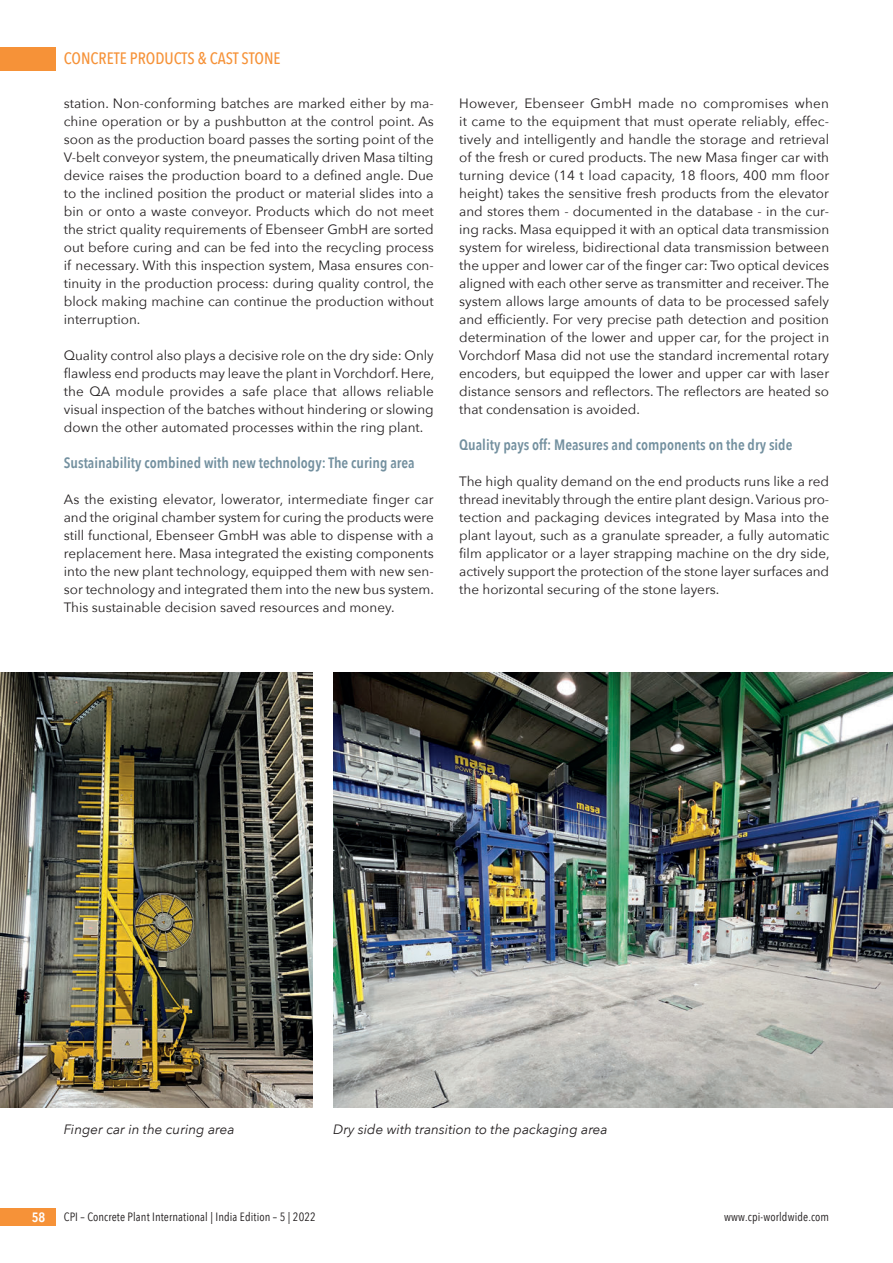
<style>
.page{position:relative;width:893px;height:1263px;background:#fff}
.page>*{position:absolute;margin:0;border:0;box-sizing:border-box;transform-origin:0 0}
.t1{font:500 16.5px "Avenir Next Condensed";color:#f69238}
.t2{font:600 15px "Avenir Next Condensed";color:#73909f}
.t3{font:13.5px/18px "Avenir Next";color:#231f20;text-align:justify}
.t4{font:italic 13.5px "Avenir Next";color:#231f20}
.t5{font:600 13.5px "Avenir Next Condensed";color:#fff}
.t6{font:12px "Avenir Next Condensed";letter-spacing:.01em;color:#231f20}
</style>
<div class="page">
<div style="left:0;top:47px;width:55px;height:23px;background:#f69238"></div>
<div style="left:0;top:1208px;width:55px;height:18px;background:#f69238"></div>
<img style="left:0;top:672px;width:312px;height:435px">
<img style="left:333px;top:672px;width:560px;height:435px">
<p class="t1" style="left:64px;top:49px;width:218px">CONCRETE PRODUCTS &amp; CAST STONE</p>
<p class="t3" style="left:64px;top:94px;width:372px">station. Non-conforming batches are marked either by ma&shy;chine operation or by a pushbutton at the control point. As soon as the production board passes the sorting point of the V-belt conveyor system, the pneumatically driven Masa tilting device raises the production board to a defined angle. Due to the inclined position the product or material slides into a bin or onto a waste conveyor. Products which do not meet the strict quality requirements of Ebenseer GmbH are sorted out before curing and can be fed into the recycling process if necessary. With this inspection system, Masa ensures con&shy;tinuity in the production process: during quality control, the block making machine can continue the production without interruption.</p>
<p class="t3" style="left:64px;top:346px;width:372px">Quality control also plays a decisive role on the dry side: Only flawless end products may leave the plant in Vorchdorf. Here, the QA module provides a safe place that allows reliable visual inspection of the batches without hindering or slowing down the other automated processes within the ring plant.</p>
<p class="t2" style="left:64px;top:450px;width:352px">Sustainability combined with new technology: The curing area</p>
<p class="t3" style="left:64px;top:490px;width:372px">As the existing elevator, lowerator, intermediate finger car and the original chamber system for curing the products were still functional, Ebenseer GmbH was able to dispense with a replacement here. Masa integrated the existing components into the new plant technology, equipped them with new sen&shy;sor technology and integrated them into the new bus system.<br>This sustainable decision saved resources and money.</p>
<p class="t3" style="left:459px;top:94px;width:372px">However, Ebenseer GmbH made no compromises when it came to the equipment that must operate reliably, effec&shy;tively and intelligently and handle the storage and retrieval of the fresh or cured products. The new Masa finger car with turning device (14 t load capacity, 18 floors, 400 mm floor height) takes the sensitive fresh products from the elevator and stores them - documented in the database - in the cur&shy;ing racks. Masa equipped it with an optical data transmission system for wireless, bidirectional data transmission between the upper and lower car of the finger car: Two optical devices aligned with each other serve as transmitter and receiver. The system allows large amounts of data to be processed safely and efficiently. For very precise path detection and position determination of the lower and upper car, for the project in Vorchdorf Masa did not use the standard incremental rotary encoders, but equipped the lower and upper car with laser distance sensors and reflectors. The reflectors are heated so that condensation is avoided.</p>
<p class="t2" style="left:459px;top:432px;width:335px">Quality pays off: Measures and components on the dry side</p>
<p class="t3" style="left:459px;top:472px;width:372px">The high quality demand on the end products runs like a red thread inevitably through the entire plant design. Various pro&shy;tection and packaging devices integrated by Masa into the plant layout, such as a granulate spreader, a fully automatic film applicator or a layer strapping machine on the dry side, actively support the protection of the stone layer surfaces and the horizontal securing of the stone layers.</p>
<p class="t4" style="left:64px;top:1118px;width:172px">Finger car in the curing area</p>
<p class="t4" style="left:333px;top:1118px;width:276px">Dry side with transition to the packaging area</p>
<p class="t5" style="left:32px;top:1206px;width:15px">58</p>
<p class="t6" style="left:64px;top:1207px;width:254px">CPI – Concrete Plant International | India Edition – 5 | 2022</p>
<p class="t6" style="left:724px;top:1207px;width:107px">www.cpi-worldwide.com</p>
</div>
